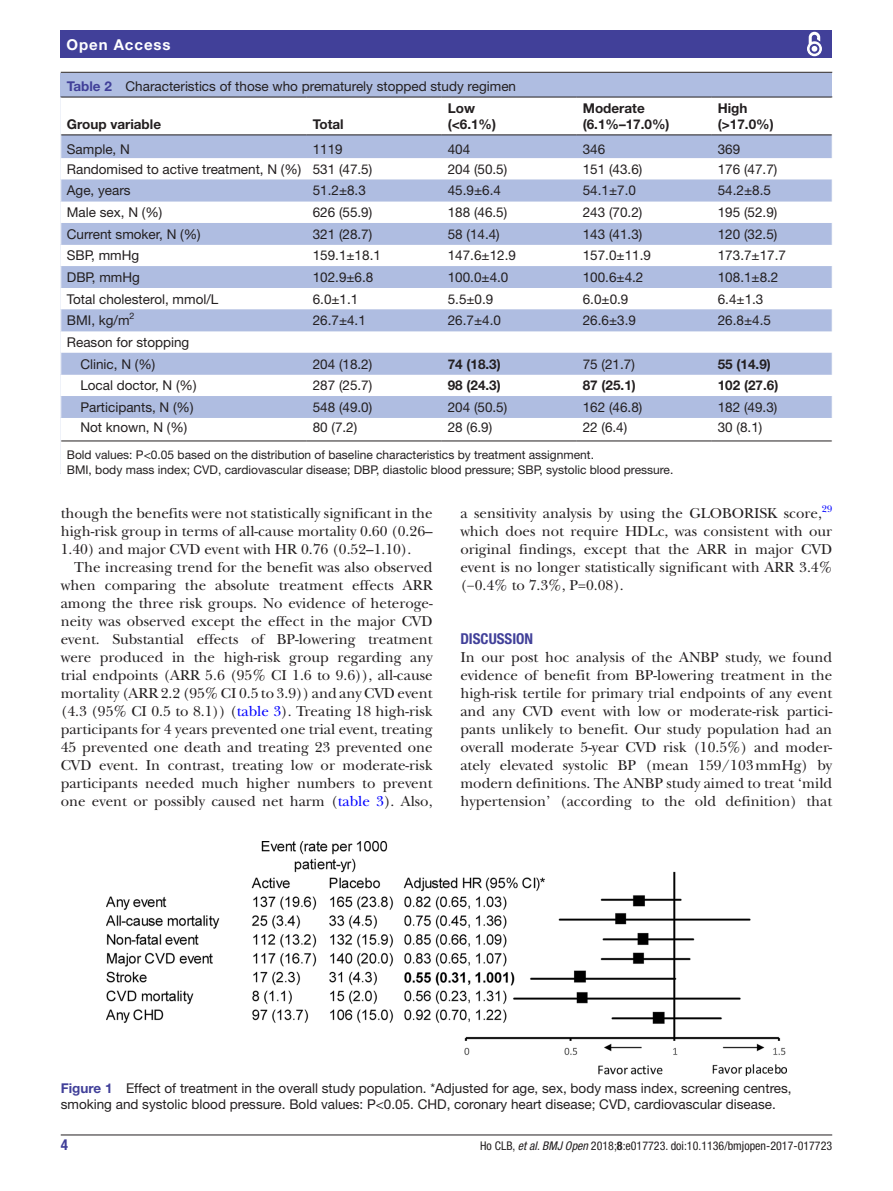
<style>
.page{position:relative;width:893px;height:1191px;background:#fff}
.page>*{position:absolute;margin:0;border:0;box-sizing:border-box;transform-origin:0 0}
.t1{font:15px/18px "New Baskerville";color:#231f20;text-align:justify}
.t2{font:700 condensed 15px "Helvetica Neue LT Std";color:#414099}
.t3{font:700 15px "Helvetica Neue LT Std";letter-spacing:.065em;color:#fff}
.t4{font:13.5px/21.6px "Helvetica Neue LT Std";color:#231f20}
.t5{font:700 13.5px/16.2px "Helvetica Neue LT Std";color:#231f20}
.t6{font:12px/15px "Helvetica Neue LT Std";color:#231f20}
.t7{font:condensed 12px "Helvetica Neue LT Std";color:#231f20}
.t8{font:9.9px "New Baskerville";color:#00f}
.t9{font:9px "Helvetica Neue LT Std";color:#231f20}
.s1{font-weight:700;color:#414099}
.s2{color:#00f}
.s3{font-style:italic}
.s4{font-weight:700}
</style>
<div class="page">
<hr style="left:61px;top:1134px;width:771px;height:1px;background:#231f20">
<div style="left:61px;top:31px;width:771px;height:27px;background:#414099"></div>
<svg style="left:807px;top:31px;width:15px;height:26px"></svg>
<div style="left:61px;top:73px;width:771px;height:400px;background:#afbde1"></div>
<hr style="left:61px;top:72px;width:771px;height:1px;background:#231f20">
<div style="left:61px;top:98px;width:771px;height:375px;background:#fff"></div>
<svg style="left:61px;top:135px;width:771px;height:283px"></svg>
<hr style="left:61px;top:97px;width:246px;height:1px;background:#231f20">
<hr style="left:61px;top:134px;width:246px;height:1px;background:#231f20">
<hr style="left:307px;top:97px;width:135px;height:1px;background:#231f20">
<hr style="left:307px;top:134px;width:135px;height:1px;background:#231f20">
<hr style="left:442px;top:97px;width:135px;height:1px;background:#231f20">
<hr style="left:442px;top:134px;width:135px;height:1px;background:#231f20">
<hr style="left:577px;top:97px;width:135px;height:1px;background:#231f20">
<hr style="left:577px;top:134px;width:135px;height:1px;background:#231f20">
<hr style="left:712px;top:97px;width:120px;height:1px;background:#231f20">
<hr style="left:712px;top:134px;width:120px;height:1px;background:#231f20">
<hr style="left:307px;top:440px;width:135px;height:1px;background:#231f20">
<hr style="left:442px;top:440px;width:135px;height:1px;background:#231f20">
<hr style="left:577px;top:440px;width:135px;height:1px;background:#231f20">
<hr style="left:61px;top:440px;width:246px;height:1px;background:#231f20">
<hr style="left:712px;top:440px;width:120px;height:1px;background:#231f20">
<svg style="left:60px;top:135px;width:1px;height:306px"></svg>
<hr style="left:61px;top:458px;width:771px;height:1px;background:#fff">
<img style="left:106px;top:841px;width:681px;height:234px">
<p class="t3" style="left:66px;top:35px;width:106px">Open Access</p>
<p class="t4" style="left:67px;top:75px;width:451px"><span class="s1">Table 2</span> Characteristics of those who prematurely stopped study regimen</p>
<p class="t5" style="left:67px;top:116px;width:96px">Group variable</p>
<p class="t5" style="left:313px;top:116px;width:32px">Total</p>
<p class="t5" style="left:448px;top:99px;width:50px">Low (&lt;6.1%)</p>
<p class="t5" style="left:583px;top:99px;width:88px">Moderate (6.1%–17.0%)</p>
<p class="t5" style="left:718px;top:99px;width:57px">High (&gt;17.0%)</p>
<p class="t4" style="left:67px;top:138px;width:65px">Sample, N</p>
<p class="t4" style="left:313px;top:138px;width:32px">1119</p>
<p class="t4" style="left:448px;top:138px;width:24px">404</p>
<p class="t4" style="left:583px;top:138px;width:24px">346</p>
<p class="t4" style="left:718px;top:138px;width:24px">369</p>
<p class="t4" style="left:67px;top:158px;width:307px">Randomised to active treatment, N (%) 531 (47.5)</p>
<p class="t4" style="left:448px;top:158px;width:61px">204 (50.5)</p>
<p class="t4" style="left:583px;top:158px;width:61px">151 (43.6)</p>
<p class="t4" style="left:718px;top:158px;width:61px">176 (47.7)</p>
<p class="t4" style="left:67px;top:179px;width:65px">Age, years</p>
<p class="t4" style="left:313px;top:179px;width:55px">51.2±8.3</p>
<p class="t4" style="left:448px;top:179px;width:55px">45.9±6.4</p>
<p class="t4" style="left:583px;top:179px;width:55px">54.1±7.0</p>
<p class="t4" style="left:718px;top:179px;width:55px">54.2±8.5</p>
<p class="t4" style="left:67px;top:201px;width:97px">Male sex, N (%)</p>
<p class="t4" style="left:313px;top:201px;width:61px">626 (55.9)</p>
<p class="t4" style="left:448px;top:201px;width:61px">188 (46.5)</p>
<p class="t4" style="left:583px;top:201px;width:61px">243 (70.2)</p>
<p class="t4" style="left:718px;top:201px;width:61px">195 (52.9)</p>
<p class="t4" style="left:67px;top:223px;width:135px">Current smoker, N (%)</p>
<p class="t4" style="left:313px;top:223px;width:61px">321 (28.7)</p>
<p class="t4" style="left:448px;top:223px;width:54px">58 (14.4)</p>
<p class="t4" style="left:583px;top:223px;width:61px">143 (41.3)</p>
<p class="t4" style="left:718px;top:223px;width:61px">120 (32.5)</p>
<p class="t4" style="left:67px;top:244px;width:74px">SBP, mmHg</p>
<p class="t4" style="left:313px;top:244px;width:70px">159.1±18.1</p>
<p class="t4" style="left:448px;top:244px;width:70px">147.6±12.9</p>
<p class="t4" style="left:583px;top:244px;width:70px">157.0±11.9</p>
<p class="t4" style="left:718px;top:244px;width:70px">173.7±17.7</p>
<p class="t4" style="left:67px;top:266px;width:75px">DBP, mmHg</p>
<p class="t4" style="left:313px;top:266px;width:62px">102.9±6.8</p>
<p class="t4" style="left:448px;top:266px;width:62px">100.0±4.0</p>
<p class="t4" style="left:583px;top:266px;width:62px">100.6±4.2</p>
<p class="t4" style="left:718px;top:266px;width:62px">108.1±8.2</p>
<p class="t4" style="left:67px;top:288px;width:153px">Total cholesterol, mmol/L</p>
<p class="t4" style="left:313px;top:288px;width:47px">6.0±1.1</p>
<p class="t4" style="left:448px;top:288px;width:47px">5.5±0.9</p>
<p class="t4" style="left:583px;top:288px;width:47px">6.0±0.9</p>
<p class="t4" style="left:718px;top:288px;width:47px">6.4±1.3</p>
<p class="t4" style="left:67px;top:309px;width:64px">BMI, kg/m</p>
<p class="t9" style="left:130px;top:310px;width:6px">2</p>
<p class="t4" style="left:313px;top:309px;width:55px">26.7±4.1</p>
<p class="t4" style="left:448px;top:309px;width:55px">26.7±4.0</p>
<p class="t4" style="left:583px;top:309px;width:55px">26.6±3.9</p>
<p class="t4" style="left:718px;top:309px;width:55px">26.8±4.5</p>
<p class="t4" style="left:80px;top:331px;width:111px;text-indent:-14px">Reason for stopping<br>Clinic, N (%)</p>
<p class="t4" style="left:313px;top:353px;width:61px">204 (18.2)</p>
<p class="t5" style="left:448px;top:355px;width:55px">74 (18.3)</p>
<p class="t4" style="left:583px;top:353px;width:54px">75 (21.7)</p>
<p class="t5" style="left:718px;top:355px;width:55px">55 (14.9)</p>
<p class="t4" style="left:80px;top:374px;width:118px">Local doctor, N (%)</p>
<p class="t4" style="left:313px;top:374px;width:61px">287 (25.7)</p>
<p class="t5" style="left:448px;top:377px;width:55px">98 (24.3)</p>
<p class="t5" style="left:583px;top:377px;width:55px">87 (25.1)</p>
<p class="t5" style="left:718px;top:377px;width:62px">102 (27.6)</p>
<p class="t4" style="left:80px;top:396px;width:115px">Participants, N (%)</p>
<p class="t4" style="left:313px;top:396px;width:61px">548 (49.0)</p>
<p class="t4" style="left:448px;top:396px;width:61px">204 (50.5)</p>
<p class="t4" style="left:583px;top:396px;width:61px">162 (46.8)</p>
<p class="t4" style="left:718px;top:396px;width:61px">182 (49.3)</p>
<p class="t4" style="left:80px;top:416px;width:109px">Not known, N (%)</p>
<p class="t4" style="left:313px;top:416px;width:46px">80 (7.2)</p>
<p class="t4" style="left:448px;top:416px;width:46px">28 (6.9)</p>
<p class="t4" style="left:583px;top:416px;width:46px">22 (6.4)</p>
<p class="t4" style="left:718px;top:416px;width:46px">30 (8.1)</p>
<p class="t6" style="left:67px;top:446px;width:608px">Bold values: P&lt;0.05 based on the distribution of baseline characteristics by treatment assignment.<br>BMI, body mass index; CVD, cardiovascular disease; DBP, diastolic blood pressure; SBP, systolic blood pressure.</p>
<p class="t1" style="left:61px;top:504px;width:373px">though the benefits were not statistically significant in the high-risk group in terms of all-cause mortality 0.60 (0.26– 1.40) and major CVD event with HR 0.76 (0.52–1.10).</p>
<p class="t1" style="left:61px;top:558px;width:373px;text-indent:14px">The increasing trend for the benefit was also observed when comparing the absolute treatment effects ARR among the three risk groups. No evidence of heteroge&shy;neity was observed except the effect in the major CVD event. Substantial effects of BP-lowering treatment were produced in the high-risk group regarding any trial endpoints (ARR 5.6 (95% CI 1.6 to 9.6)), all-cause mortality (ARR 2.2 (95% CI 0.5 to 3.9)) and any CVD event (4.3 (95% CI 0.5 to 8.1)) (<span class="s2">table 3</span>). Treating 18 high-risk participants for 4 years prevented one trial event, treating 45 prevented one death and treating 23 prevented one CVD event. In contrast, treating low or moderate-risk participants needed much higher numbers to prevent one event or possibly caused net harm (<span class="s2">table 3</span>). Also,</p>
<p class="t1" style="left:460px;top:504px;width:363px">a sensitivity analysis by using the GLOBORISK score,</p>
<p class="t8" style="left:822px;top:502px;width:12px">29</p>
<p class="t1" style="left:460px;top:522px;width:373px">which does not require HDLc, was consistent with our original findings, except that the ARR in major CVD event is no longer statistically significant with ARR 3.4% (−0.4% to 7.3%, P=0.08).</p>
<p class="t2" style="left:460px;top:630px;width:74px">DISCUSSION</p>
<p class="t1" style="left:460px;top:648px;width:373px">In our post hoc analysis of the ANBP study, we found evidence of benefit from BP-lowering treatment in the high-risk tertile for primary trial endpoints of any event and any CVD event with low or moderate-risk partici&shy;pants unlikely to benefit. Our study population had an overall moderate 5-year CVD risk (10.5%) and moder&shy;ately elevated systolic BP (mean 159/103mmHg) by modern definitions. The ANBP study aimed to treat ‘mild hypertension’ (according to the old definition) that</p>
<p class="t4" style="left:61px;top:1080px;width:732px;line-height:16.2px"><span class="s1">Figure 1</span> Effect of treatment in the overall study population. *Adjusted for age, sex, body mass index, screening centres, smoking and systolic blood pressure. Bold values: P&lt;0.05. CHD, coronary heart disease; CVD, cardiovascular disease.</p>
<p class="t2" style="left:61px;top:1135px;width:9px">4</p>
<p class="t7" style="left:480px;top:1138px;width:354px">Ho CLB, <span class="s3">et al</span>. <span class="s3">BMJ Open</span> 2018;<span class="s4">8</span>:e017723. doi:10.1136/bmjopen-2017-017723</p>
</div>
